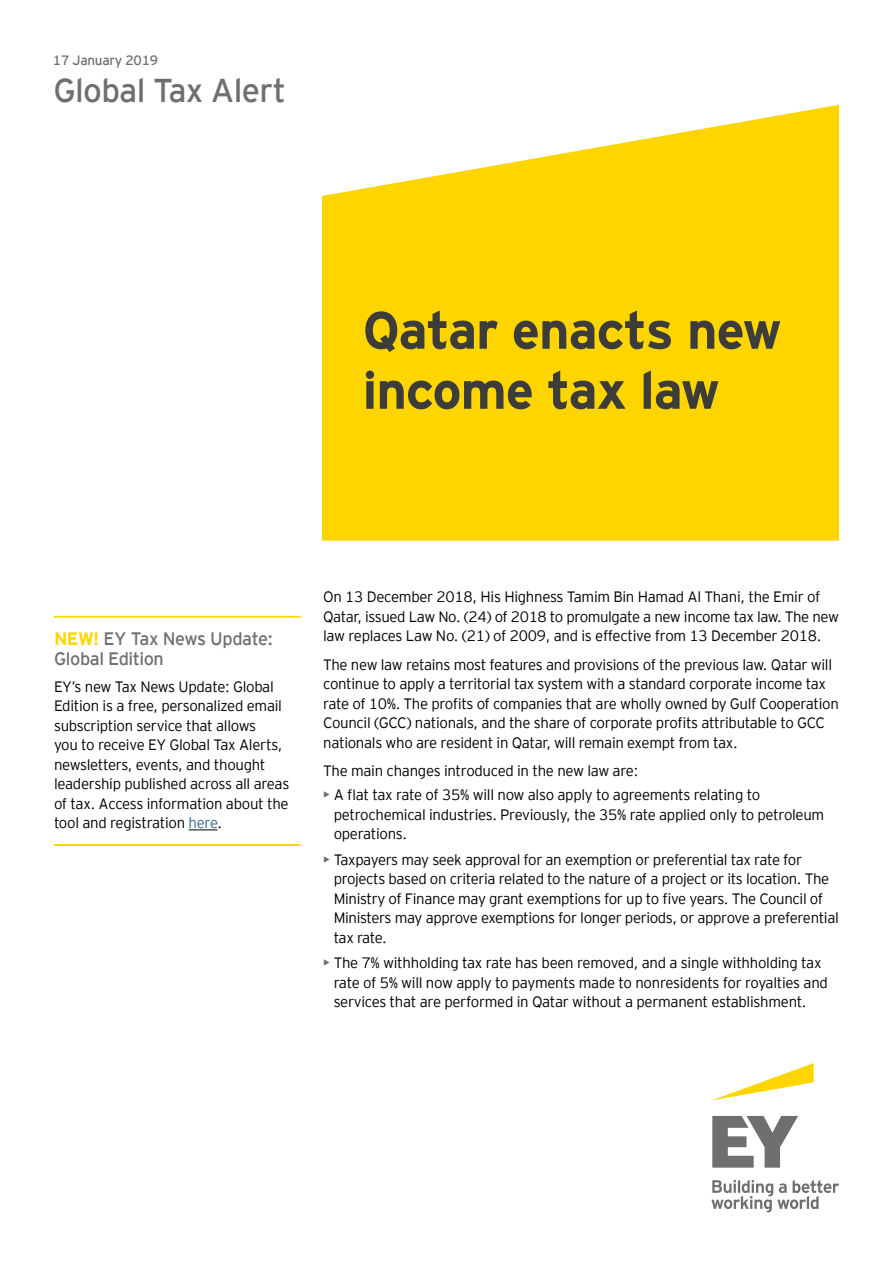
<style>
.page{position:relative;width:893px;height:1263px;background:#fff}
.page>*{position:absolute;margin:0;border:0;box-sizing:border-box;transform-origin:0 0}
.t1{font:700 52.5px/60px "EY Interstate";letter-spacing:-.02em;color:#3c3c3b}
.t2{font:33px "EY Interstate";letter-spacing:-.02em;color:#706f6f}
.t3{font:18px/19.5px "EY Interstate";letter-spacing:-.025em;color:#706f6f}
.t4{font:300 15px/19.5px "EY Interstate";letter-spacing:-.02em;color:#000}
.t5{font:13.5px "EY Interstate";letter-spacing:-.02em;color:#706f6f}
.s1{font-weight:700;color:#ffd500}
.s2{color:#369}
.s3{font-weight:400;color:#706f6f}
</style>
<div class="page">
<svg style="left:322px;top:105px;width:517px;height:436px;fill:#ffd500"></svg>
<svg style="left:189px;top:830px;width:28px;height:1px"></svg>
<hr style="left:54px;top:616px;width:247px;height:2px;background:#ffd500">
<hr style="left:54px;top:844px;width:247px;height:2px;background:#ffd500">
<svg style="left:713px;top:1063px;width:101px;height:37px"></svg>
<svg style="left:711px;top:1116px;width:128px;height:96px"></svg>
<p class="t5" style="left:53px;top:50px;width:107px">17 January 2019</p>
<h2 class="t2" style="left:53px;top:67px;width:234px">Global Tax Alert</h2>
<h1 class="t1" style="left:363px;top:297px;width:421px">Qatar enacts new income tax law</h1>
<p class="t3" style="left:54px;top:628px;width:220px"><span class="s1">NEW!</span> EY Tax News Update:<br>Global Edition</p>
<p class="t4" style="left:54px;top:676px;width:237px">EY’s new Tax News Update: Global Edition is a free, personalized email subscription service that allows<br>you to receive EY Global Tax Alerts, newsletters, events, and thought leadership published across all areas of tax. Access information about the tool and registration <span class="s2">here</span>.</p>
<p class="t4" style="left:323px;top:586px;width:517px">On 13 December 2018, His Highness Tamim Bin Hamad Al Thani, the Emir of<br>Qatar, issued Law No. (24) of 2018 to promulgate a new income tax law. The new law replaces Law No. (21) of 2009, and is effective from 13 December 2018.</p>
<p class="t4" style="left:323px;top:654px;width:517px">The new law retains most features and provisions of the previous law. Qatar will continue to apply a territorial tax system with a standard corporate income tax rate of 10%. The profits of companies that are wholly owned by Gulf Cooperation Council (GCC) nationals, and the share of corporate profits attributable to GCC nationals who are resident in Qatar, will remain exempt from tax.</p>
<p class="t4" style="left:323px;top:760px;width:317px">The main changes introduced in the new law are:</p>
<p class="t4" style="left:334px;top:784px;width:492px;text-indent:-10px"><span class="s3">•</span> A flat tax rate of 35% will now also apply to agreements relating to petrochemical industries. Previously, the 35% rate applied only to petroleum operations.</p>
<p class="t4" style="left:334px;top:849px;width:507px;text-indent:-10px"><span class="s3">•</span> Taxpayers may seek approval for an exemption or preferential tax rate for projects based on criteria related to the nature of a project or its location. The Ministry of Finance may grant exemptions for up to five years. The Council of Ministers may approve exemptions for longer periods, or approve a preferential tax rate.</p>
<p class="t4" style="left:334px;top:952px;width:496px;text-indent:-10px"><span class="s3">•</span> The 7% withholding tax rate has been removed, and a single withholding tax rate of 5% will now apply to payments made to nonresidents for royalties and services that are performed in Qatar without a permanent establishment.</p>
</div>
